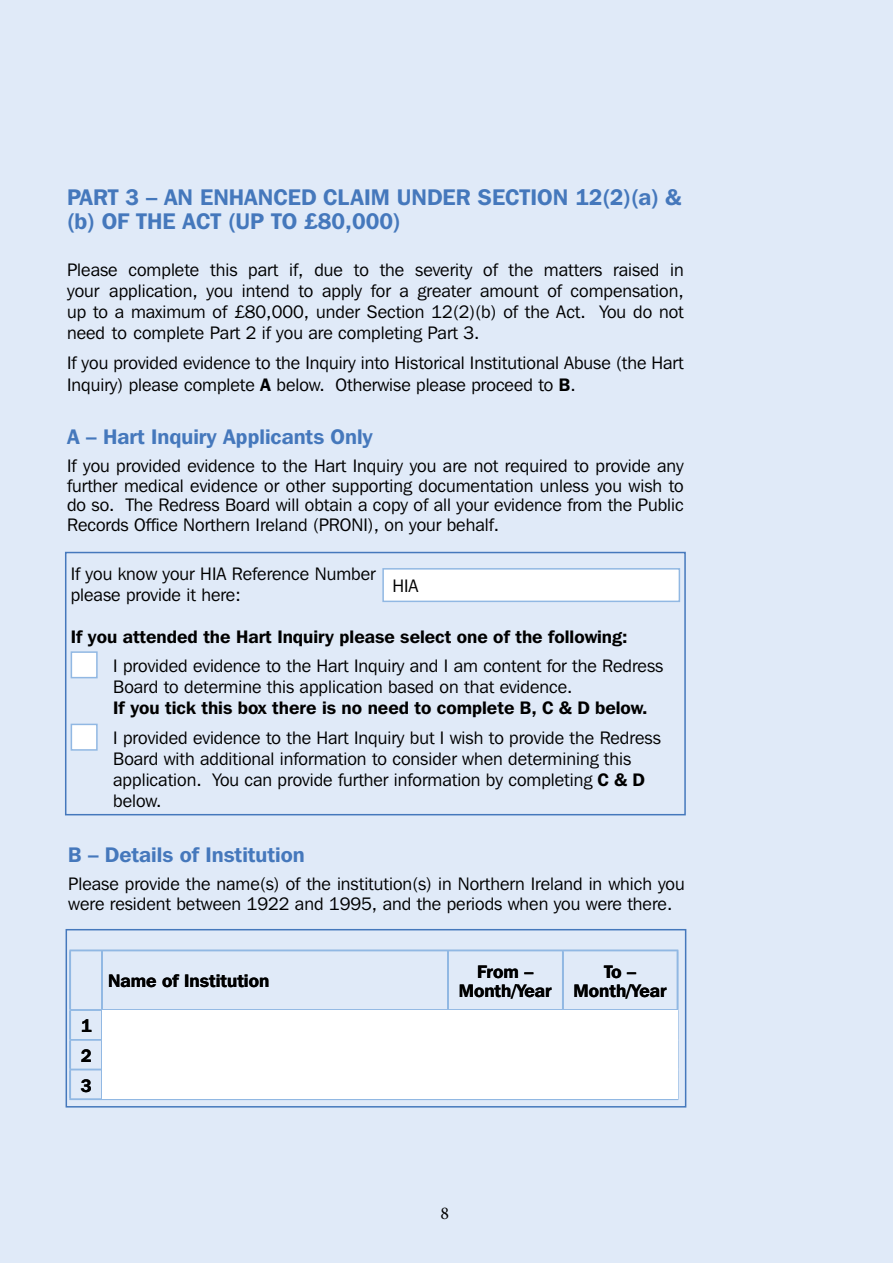
<style>
.page{position:relative;width:893px;height:1263px;background:#e0eaf8}
.page>*{position:absolute;margin:0;border:0;box-sizing:border-box;transform-origin:0 0}
.t1{font:600 22.5px "Franklin Gothic IT Cby BT";color:#4578bc}
.t2{font:600 21px "Franklin Gothic IT Cby BT";color:#4578bc}
.t3{font:18px/21px "Franklin Gothic IT Cby BT";color:#000}
.t4{font:600 18px/19.5px "Franklin Gothic IT Cby BT";color:#000;text-align:center}
.t5{font:18px "Minion Pro";color:#000}
.s1{font-weight:600}
</style>
<div class="page">
<div style="left:65px;top:552px;width:621px;height:263px;border:2px solid #4578bc"></div>
<div style="left:71px;top:724px;width:27px;height:27px;background:#fff;border:2px solid #91b8e3"></div>
<div style="left:71px;top:651px;width:27px;height:27px;background:#fff;border:2px solid #91b8e3"></div>
<hr style="left:70px;top:1098px;width:32px;height:2px;background:#91b8e3">
<hr style="left:102px;top:1098px;width:346px;height:2px;background:#91b8e3">
<hr style="left:448px;top:1098px;width:115px;height:2px;background:#91b8e3">
<hr style="left:563px;top:1098px;width:115px;height:2px;background:#91b8e3">
<hr style="left:101px;top:1070px;width:2px;height:28px;background:#91b8e3">
<hr style="left:70px;top:1069px;width:32px;height:1px;background:#91b8e3">
<hr style="left:101px;top:1040px;width:2px;height:29px;background:#91b8e3">
<hr style="left:70px;top:1039px;width:32px;height:1px;background:#91b8e3">
<svg style="left:677px;top:1011px;width:1px;height:87px"></svg>
<hr style="left:101px;top:1011px;width:2px;height:28px;background:#91b8e3">
<svg style="left:70px;top:1011px;width:1px;height:87px"></svg>
<hr style="left:70px;top:1009px;width:32px;height:2px;background:#91b8e3">
<hr style="left:102px;top:1009px;width:346px;height:2px;background:#91b8e3">
<hr style="left:448px;top:1009px;width:115px;height:2px;background:#91b8e3">
<hr style="left:563px;top:1009px;width:115px;height:2px;background:#91b8e3">
<hr style="left:677px;top:951px;width:1px;height:58px;background:#91b8e3">
<hr style="left:562px;top:951px;width:1px;height:58px;background:#91b8e3">
<hr style="left:447px;top:951px;width:2px;height:58px;background:#91b8e3">
<hr style="left:101px;top:951px;width:2px;height:58px;background:#91b8e3">
<hr style="left:70px;top:951px;width:1px;height:58px;background:#91b8e3">
<hr style="left:70px;top:950px;width:32px;height:1px;background:#91b8e3">
<hr style="left:102px;top:950px;width:346px;height:1px;background:#91b8e3">
<hr style="left:448px;top:950px;width:115px;height:1px;background:#91b8e3">
<hr style="left:563px;top:950px;width:115px;height:1px;background:#91b8e3">
<div style="left:66px;top:929px;width:620px;height:178px;border:2px solid #4578bc"></div>
<div style="left:563px;top:1069px;width:114px;height:30px;background:#fff"></div>
<div style="left:102px;top:1010px;width:346px;height:30px;background:#fff"></div>
<div style="left:448px;top:1010px;width:115px;height:30px;background:#fff"></div>
<div style="left:563px;top:1010px;width:114px;height:30px;background:#fff"></div>
<div style="left:102px;top:1040px;width:346px;height:29px;background:#fff"></div>
<div style="left:448px;top:1040px;width:115px;height:29px;background:#fff"></div>
<div style="left:563px;top:1040px;width:114px;height:29px;background:#fff"></div>
<div style="left:102px;top:1069px;width:346px;height:30px;background:#fff"></div>
<div style="left:448px;top:1069px;width:115px;height:30px;background:#fff"></div>
<div style="left:383px;top:569px;width:296px;height:32px;background:#fff"></div>
<div style="left:382px;top:568px;width:298px;height:34px;border:2px solid #91b8e3"></div>
<p class="t1" style="left:67px;top:183px;width:616px">PART 3 – AN ENHANCED CLAIM UNDER SECTION 12(2)(a) &amp;</p>
<h3 class="t1" style="left:67px;top:207px;width:335px">(b) OF THE ACT (UP TO £80,000)</h3>
<p class="t3" style="left:67px;top:259px;width:618px;text-align:justify">Please complete this part if, due to the severity of the matters raised in your application, you intend to apply for a greater amount of compensation, up to a maximum of £80,000, under Section 12(2)(b) of the Act. You do not need to complete Part 2 if you are completing Part 3.</p>
<p class="t3" style="left:67px;top:352px;width:618px;line-height:21.8px">If you provided evidence to the Inquiry into Historical Institutional Abuse (the Hart<br>Inquiry) please complete <span class="s1">A</span> below. Otherwise please proceed to <span class="s1">B</span>.</p>
<p class="t2" style="left:67px;top:424px;width:307px">A – Hart Inquiry Applicants Only</p>
<p class="t3" style="left:67px;top:456px;width:618px;line-height:19.5px;text-align:justify">If you provided evidence to the Hart Inquiry you are not required to provide any further medical evidence or other supporting documentation unless you wish to do so. The Redress Board will obtain a copy of all your evidence from the Public Records Office Northern Ireland (PRONI), on your behalf.</p>
<p class="t3" style="left:71px;top:563px;width:306px">If you know your HIA Reference Number</p>
<p class="t3" style="left:392px;top:575px;width:28px">HIA</p>
<p class="t3" style="left:71px;top:584px;width:172px">please provide it here:</p>
<p class="t4" style="left:71px;top:626px;width:558px">If you attended the Hart Inquiry please select one of the following:</p>
<p class="t3" style="left:113px;top:655px;width:552px">I provided evidence to the Hart Inquiry and I am content for the Redress<br>Board to determine this application based on that evidence.</p>
<p class="t4" style="left:113px;top:698px;width:536px">If you tick this box there is no need to complete B, C &amp; D below.</p>
<p class="t3" style="left:113px;top:727px;width:549px">I provided evidence to the Hart Inquiry but I wish to provide the Redress Board with additional information to consider when determining this application. You can provide further information by completing <span class="s1">C &amp; D </span>below.</p>
<p class="t2" style="left:68px;top:842px;width:238px">B – Details of Institution</p>
<p class="t3" style="left:68px;top:874px;width:618px;line-height:19.5px">Please provide the name(s) of the institution(s) in Northern Ireland in which you were resident between 1922 and 1995, and the periods when you were there.</p>
<p class="t4" style="left:81px;top:1016px;width:12px">1</p>
<p class="t4" style="left:81px;top:1045px;width:12px">2</p>
<p class="t4" style="left:81px;top:1075px;width:12px">3</p>
<p class="t4" style="left:108px;top:971px;width:163px">Name of Institution</p>
<p class="t4" style="left:459px;top:961px;width:95px">From –<br>Month/Year</p>
<p class="t4" style="left:574px;top:961px;width:95px">To –<br>Month/Year</p>
<p class="t5" style="left:440px;top:1201px;width:10px">8</p>
</div>
